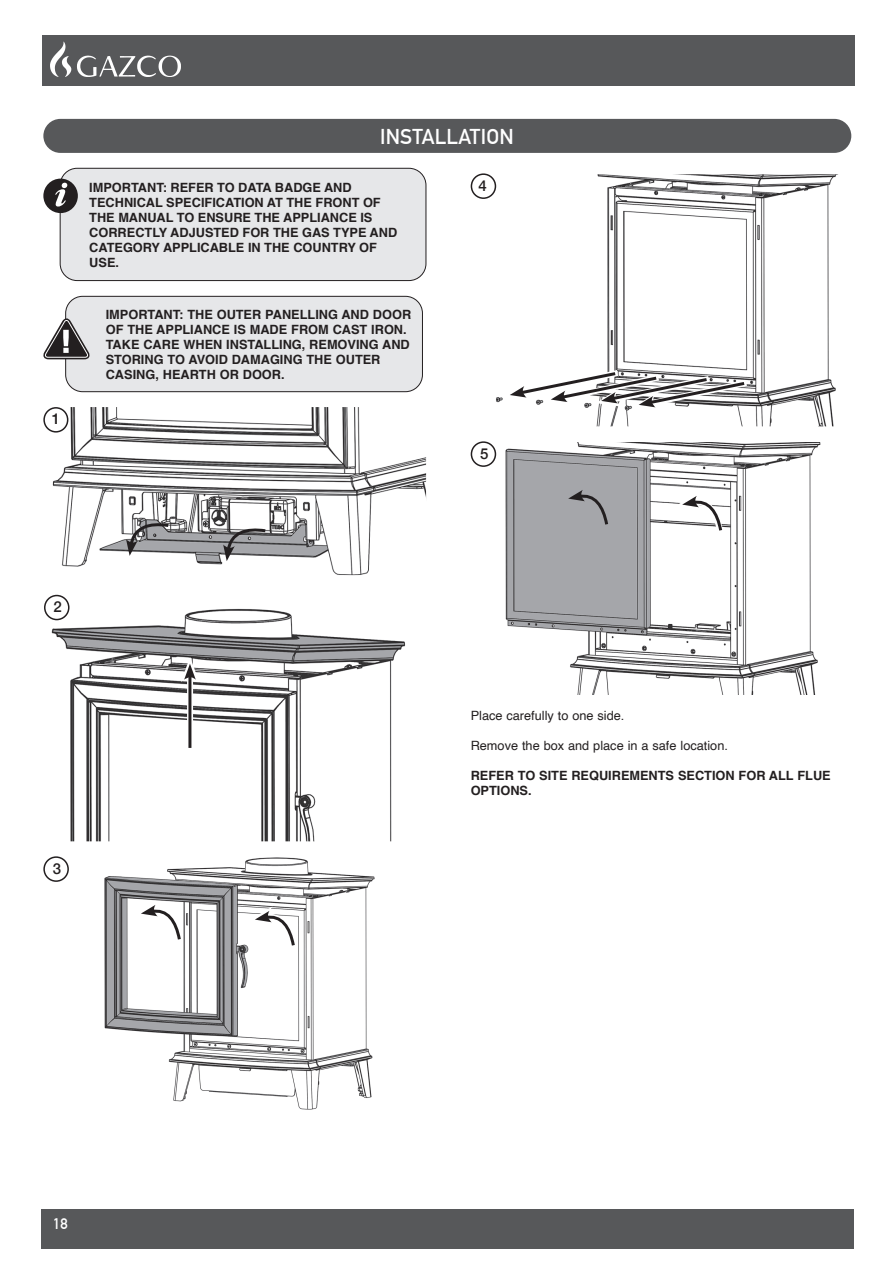
<style>
.page{position:relative;width:893px;height:1263px;background:#fff}
.page>*{position:absolute;margin:0;border:0;box-sizing:border-box;transform-origin:0 0}
.t1{font:700 21px "DIN Alternate";letter-spacing:.01em;color:#fff}
.t2{font:500 15px "Helvetica Neue";color:#231f20}
.t3{font:700 15px "DIN Alternate";color:#fff}
.t4{font:700 12.75px/15px "Helvetica";color:#231f20}
.t5{font:12.75px "Helvetica";color:#231f20}
</style>
<div class="page">
<div style="left:41px;top:1209px;width:813px;height:39px;background:#57585a"></div>
<div style="left:42px;top:35px;width:812px;height:50px;background:#57585a"></div>
<img style="left:50px;top:42px;width:14px;height:35px">
<div style="left:43px;top:119px;width:808px;height:34px;background:#57585a;border-radius:17px"></div>
<div style="left:60px;top:168px;width:366px;height:113px;background:#e6e7e9;border-radius:17px"></div>
<div style="left:60px;top:168px;width:366px;height:113px;border:1px solid #231f20;border-radius:17px"></div>
<div style="left:43px;top:179px;width:35px;height:34px;background:#231f20;border-radius:50%"></div>
<svg style="left:55px;top:183px;width:12px;height:24px"></svg>
<div style="left:66px;top:296px;width:356px;height:96px;background:#e6e7e9;border-radius:17px"></div>
<div style="left:65px;top:296px;width:358px;height:96px;border:1px solid #231f20;border-radius:17px"></div>
<svg style="left:43px;top:317px;width:47px;height:42px"></svg>
<img style="left:53px;top:407px;width:373px;height:168px">
<svg style="left:126px;top:523px;width:46px;height:33px"></svg>
<svg style="left:223px;top:528px;width:46px;height:33px"></svg>
<div style="left:44px;top:408px;width:24px;height:24px;background:#fff;border-radius:50%"></div>
<div style="left:43px;top:407px;width:25px;height:26px;border:2px solid #231f20;border-radius:50%"></div>
<img style="left:51px;top:608px;width:354px;height:233px">
<div style="left:187px;top:672px;width:6px;height:69px;background:#9a9898"></div>
<hr style="left:188px;top:674px;width:3px;height:74px;background:#231f20">
<svg style="left:181px;top:657px;width:18px;height:25px"></svg>
<div style="left:45px;top:595px;width:24px;height:24px;background:#fff;border-radius:50%"></div>
<div style="left:44px;top:595px;width:26px;height:25px;border:2px solid #231f20;border-radius:50%"></div>
<img style="left:104px;top:857px;width:271px;height:252px">
<svg style="left:141px;top:905px;width:42px;height:38px"></svg>
<svg style="left:250px;top:906px;width:49px;height:46px"></svg>
<div style="left:43px;top:856px;width:26px;height:26px;border:2px solid #231f20;border-radius:50%"></div>
<img style="left:496px;top:174px;width:342px;height:252px">
<div style="left:471px;top:173px;width:25px;height:26px;border:2px solid #231f20;border-radius:50%"></div>
<svg style="left:504px;top:366px;width:249px;height:45px"></svg>
<img style="left:505px;top:442px;width:316px;height:252px">
<svg style="left:568px;top:490px;width:42px;height:38px;background:#949598"></svg>
<svg style="left:677px;top:491px;width:50px;height:46px"></svg>
<div style="left:471px;top:441px;width:25px;height:26px;border:2px solid #231f20;border-radius:50%"></div>
<p class="t2" style="left:52px;top:407px;width:10px">1</p>
<h1 class="t1" style="left:380px;top:121px;width:135px">INSTALLATION</h1>
<p class="t4" style="left:89px;top:182px;width:309px">IMPORTANT: REFER TO DATA BADGE AND<br>TECHNICAL SPECIFICATION AT THE FRONT OF<br>THE MANUAL TO ENSURE THE APPLIANCE IS<br>CORRECTLY ADJUSTED FOR THE GAS TYPE AND<br>CATEGORY APPLICABLE IN THE COUNTRY OF<br>USE.</p>
<p class="t2" style="left:479px;top:173px;width:10px">4</p>
<p class="t4" style="left:106px;top:308px;width:307px">IMPORTANT: THE OUTER PANELLING AND DOOR OF THE APPLIANCE IS MADE FROM CAST IRON.<br>TAKE CARE WHEN INSTALLING, REMOVING AND STORING TO AVOID DAMAGING THE OUTER CASING, HEARTH OR DOOR.</p>
<p class="t2" style="left:480px;top:441px;width:10px">5</p>
<p class="t2" style="left:53px;top:595px;width:10px">2</p>
<p class="t2" style="left:53px;top:856px;width:10px">3</p>
<p class="t5" style="left:471px;top:706px;width:155px">Place carefully to one side.</p>
<p class="t5" style="left:471px;top:736px;width:259px">Remove the box and place in a safe location.</p>
<p class="t4" style="left:471px;top:770px;width:362px">REFER TO SITE REQUIREMENTS SECTION FOR ALL FLUE<br>OPTIONS.</p>
<p class="t3" style="left:53px;top:1213px;width:16px">18</p>
</div>
